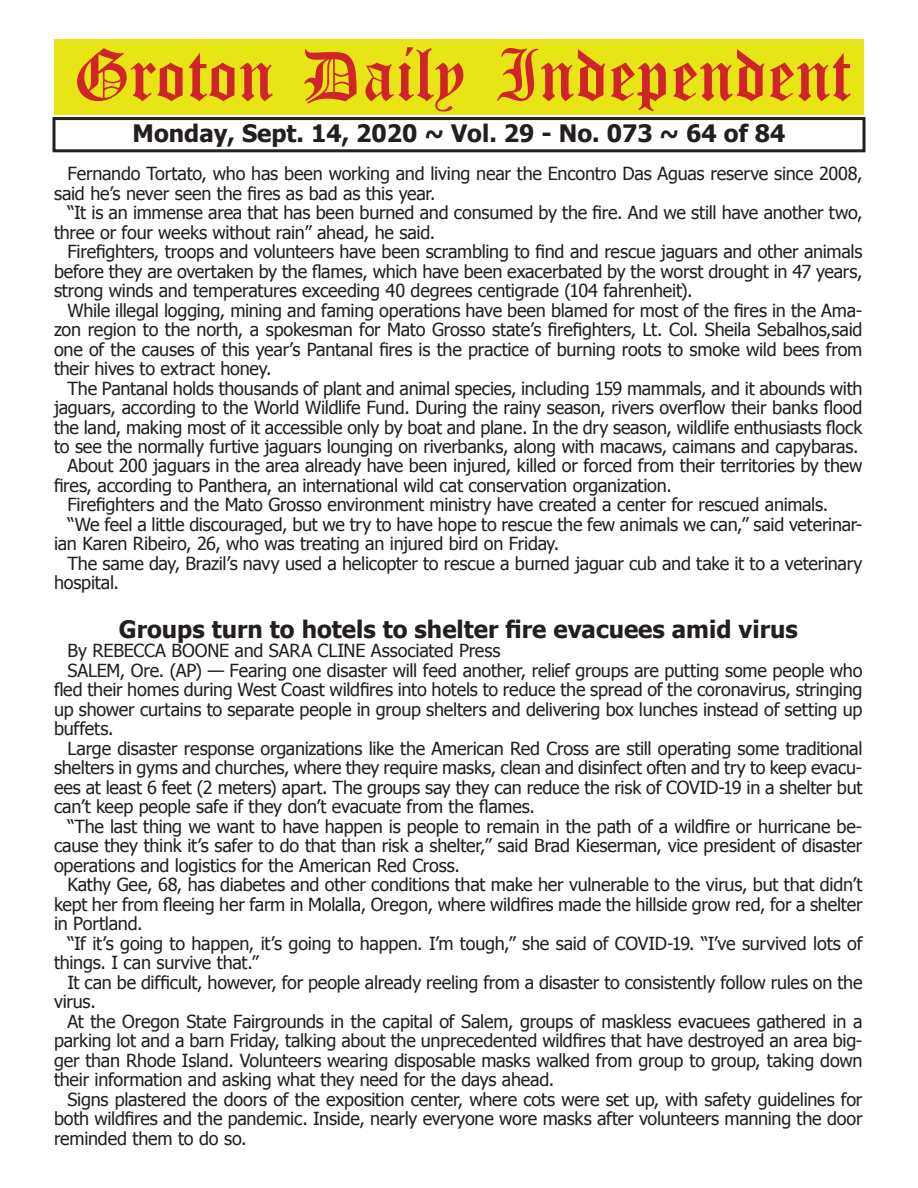
<style>
.page{position:relative;width:918px;height:1188px;background:#fff}
.page>*{position:absolute;margin:0;border:0;box-sizing:border-box;transform-origin:0 0}
.t1{font:54px "Old English Five";color:#d1232a}
.t2{font:700 24px "Tahoma";color:#231f20}
.t3{font:18px/19.5px "Tahoma";letter-spacing:-.01em;color:#231f20}
</style>
<div class="page">
<div style="left:52px;top:117px;width:814px;height:35px;border:3px solid #231f20"></div>
<div style="left:54px;top:40px;width:810px;height:75px;background:#e7e515"></div>
<h1 class="t1" style="left:73px;top:50px;width:779px">Groton Daily Independent</h1>
<h2 class="t2" style="left:133px;top:116px;width:654px">Monday, Sept. 14, 2020 ~ Vol. 29 - No. 073 ~ 64 of 84</h2>
<p class="t3" style="left:54px;top:163px;width:810px;text-indent:14px">Fernando Tortato, who has been working and living near the Encontro Das Aguas reserve since 2008, said he’s never seen the fires as bad as this year.</p>
<p class="t3" style="left:54px;top:202px;width:810px;text-indent:14px">“It is an immense area that has been burned and consumed by the fire. And we still have another two, three or four weeks without rain” ahead, he said.</p>
<p class="t3" style="left:54px;top:241px;width:810px;text-align:justify;text-indent:14px">Firefighters, troops and volunteers have been scrambling to find and rescue jaguars and other animals before they are overtaken by the flames, which have been exacerbated by the worst drought in 47 years, strong winds and temperatures exceeding 40 degrees centigrade (104 fahrenheit).</p>
<p class="t3" style="left:54px;top:299px;width:810px;text-align:justify;text-indent:14px">While illegal logging, mining and faming operations have been blamed for most of the fires in the Ama&shy;zon region to the north, a spokesman for Mato Grosso state’s firefighters, Lt. Col. Sheila Sebalhos,said one of the causes of this year’s Pantanal fires is the practice of burning roots to smoke wild bees from their hives to extract honey.</p>
<p class="t3" style="left:68px;top:377px;width:797px">The Pantanal holds thousands of plant and animal species, including 159 mammals, and it abounds with</p>
<p class="t3" style="left:54px;top:397px;width:810px">jaguars, according to the World Wildlife Fund. During the rainy season, rivers overflow their banks flood</p>
<p class="t3" style="left:54px;top:416px;width:810px">the land, making most of it accessible only by boat and plane. In the dry season, wildlife enthusiasts flock</p>
<p class="t3" style="left:54px;top:436px;width:806px">to see the normally furtive jaguars lounging on riverbanks, along with macaws, caimans and capybaras.</p>
<p class="t3" style="left:68px;top:455px;width:796px">About 200 jaguars in the area already have been injured, killed or forced from their territories by thew</p>
<p class="t3" style="left:54px;top:475px;width:619px">fires, according to Panthera, an international wild cat conservation organization.</p>
<p class="t3" style="left:68px;top:494px;width:762px">Firefighters and the Mato Grosso environment ministry have created a center for rescued animals.</p>
<p class="t3" style="left:68px;top:514px;width:796px">“We feel a little discouraged, but we try to have hope to rescue the few animals we can,” said veterinar-</p>
<p class="t3" style="left:54px;top:533px;width:507px">ian Karen Ribeiro, 26, who was treating an injured bird on Friday.</p>
<p class="t3" style="left:68px;top:553px;width:796px">The same day, Brazil’s navy used a helicopter to rescue a burned jaguar cub and take it to a veterinary</p>
<p class="t3" style="left:54px;top:572px;width:67px">hospital.</p>
<h2 class="t2" style="left:119px;top:612px;width:681px">Groups turn to hotels to shelter fire evacuees amid virus</h2>
<p class="t3" style="left:68px;top:640px;width:434px">By REBECCA BOONE and SARA CLINE Associated Press</p>
<p class="t3" style="left:68px;top:660px;width:797px">SALEM, Ore. (AP) — Fearing one disaster will feed another, relief groups are putting some people who</p>
<p class="t3" style="left:54px;top:679px;width:810px">fled their homes during West Coast wildfires into hotels to reduce the spread of the coronavirus, stringing</p>
<p class="t3" style="left:54px;top:699px;width:810px">up shower curtains to separate people in group shelters and delivering box lunches instead of setting up</p>
<p class="t3" style="left:54px;top:718px;width:61px">buffets.</p>
<p class="t3" style="left:68px;top:738px;width:796px">Large disaster response organizations like the American Red Cross are still operating some traditional</p>
<p class="t3" style="left:54px;top:757px;width:810px">shelters in gyms and churches, where they require masks, clean and disinfect often and try to keep evacu-</p>
<p class="t3" style="left:54px;top:777px;width:810px">ees at least 6 feet (2 meters) apart. The groups say they can reduce the risk of COVID-19 in a shelter but</p>
<p class="t3" style="left:54px;top:796px;width:483px">can’t keep people safe if they don’t evacuate from the flames.</p>
<p class="t3" style="left:68px;top:816px;width:796px">“The last thing we want to have happen is people to remain in the path of a wildfire or hurricane be-</p>
<p class="t3" style="left:54px;top:835px;width:810px">cause they think it’s safer to do that than risk a shelter,” said Brad Kieserman, vice president of disaster</p>
<p class="t3" style="left:54px;top:855px;width:408px">operations and logistics for the American Red Cross.</p>
<p class="t3" style="left:68px;top:874px;width:796px">Kathy Gee, 68, has diabetes and other conditions that make her vulnerable to the virus, but that didn’t</p>
<p class="t3" style="left:54px;top:894px;width:810px">kept her from fleeing her farm in Molalla, Oregon, where wildfires made the hillside grow red, for a shelter</p>
<p class="t3" style="left:54px;top:913px;width:90px">in Portland.</p>
<p class="t3" style="left:68px;top:933px;width:796px">“If it’s going to happen, it’s going to happen. I’m tough,” she said of COVID-19. “I’ve survived lots of</p>
<p class="t3" style="left:54px;top:952px;width:206px">things. I can survive that.”</p>
<p class="t3" style="left:68px;top:972px;width:796px">It can be difficult, however, for people already reeling from a disaster to consistently follow rules on the</p>
<p class="t3" style="left:54px;top:991px;width:43px">virus.</p>
<p class="t3" style="left:68px;top:1011px;width:797px">At the Oregon State Fairgrounds in the capital of Salem, groups of maskless evacuees gathered in a</p>
<p class="t3" style="left:54px;top:1030px;width:810px">parking lot and a barn Friday, talking about the unprecedented wildfires that have destroyed an area big-</p>
<p class="t3" style="left:54px;top:1050px;width:810px">ger than Rhode Island. Volunteers wearing disposable masks walked from group to group, taking down</p>
<p class="t3" style="left:54px;top:1069px;width:502px">their information and asking what they need for the days ahead.</p>
<p class="t3" style="left:68px;top:1089px;width:796px">Signs plastered the doors of the exposition center, where cots were set up, with safety guidelines for</p>
<p class="t3" style="left:54px;top:1108px;width:810px">both wildfires and the pandemic. Inside, nearly everyone wore masks after volunteers manning the door</p>
<p class="t3" style="left:54px;top:1128px;width:194px">reminded them to do so.</p>
</div>
